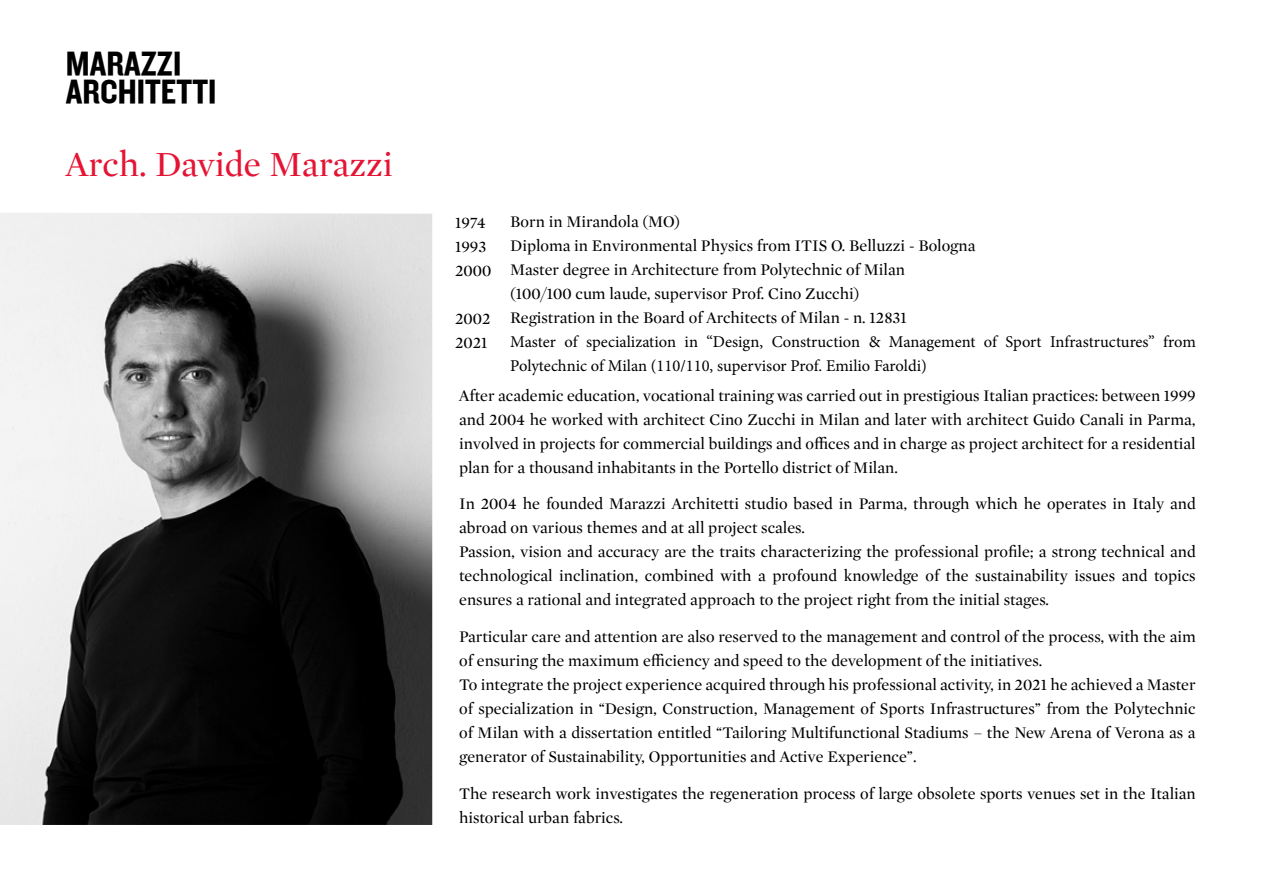
<style>
.page{position:relative;width:1263px;height:893px;background:#fff}
.page>*{position:absolute;margin:0;border:0;box-sizing:border-box;transform-origin:0 0}
.t1{font:36px "Mercury Display";color:#e51434}
.t2{font:34.8px/27.9px "Knockout HTF50 Welterweight";color:#000}
.t3{font:16.5px/24px "Mercury Display";color:#000}
.t4{font:16.5px/24px "Minion Pro";color:#000}
</style>
<div class="page">
<img style="left:0;top:213px;width:432px;height:612px">
<h2 class="t2" style="left:66px;top:50px;width:152px">MARAZZI<br>ARCHITETTI</h2>
<h1 class="t1" style="left:66px;top:139px;width:328px">Arch. Davide Marazzi</h1>
<p class="t3" style="left:510px;top:209px;width:467px">Born in Mirandola (MO)<br>Diploma in Environmental Physics from ITIS O. Belluzzi - Bologna Master degree in Architecture from Polytechnic of Milan<br>(100/100 cum laude, supervisor Prof. Cino Zucchi)<br>Registration in the Board of Architects of Milan - n. 12831</p>
<p class="t4" style="left:510px;top:329px;width:687px">Master of specialization in “Design, Construction &amp; Management of Sport Infrastructures” from<br>Polytechnic of Milan (110/110, supervisor Prof. Emilio Faroldi)</p>
<p class="t3" style="left:459px;top:382px;width:738px;text-align:justify">After academic education, vocational training was carried out in prestigious Italian practices: between 1999 and 2004 he worked with architect Cino Zucchi in Milan and later with architect Guido Canali in Parma, involved in projects for commercial buildings and offices and in charge as project architect for a residential plan for a thousand inhabitants in the Portello district of Milan.</p>
<p class="t3" style="left:459px;top:491px;width:738px">In 2004 he founded Marazzi Architetti studio based in Parma, through which he operates in Italy and abroad on various themes and at all project scales.<br>Passion, vision and accuracy are the traits characterizing the professional profile; a strong technical and technological inclination, combined with a profound knowledge of the sustainability issues and topics ensures a rational and integrated approach to the project right from the initial stages.</p>
<p class="t3" style="left:459px;top:624px;width:738px">Particular care and attention are also reserved to the management and control of the process, with the aim of ensuring the maximum efficiency and speed to the development of the initiatives.<br>To integrate the project experience acquired through his professional activity, in 2021 he achieved a Master of specialization in “Design, Construction, Management of Sports Infrastructures” from the Polytechnic of Milan with a dissertation entitled “Tailoring Multifunctional Stadiums – the New Arena of Verona as a generator of Sustainability, Opportunities and Active Experience”.</p>
<p class="t3" style="left:459px;top:781px;width:738px">The research work investigates the regeneration process of large obsolete sports venues set in the Italian historical urban fabrics.</p>
<p class="t3" style="left:455px;top:210px;width:38px">1974<br>1993<br>2000</p>
<p class="t3" style="left:455px;top:306px;width:37px">2002<br>2021</p>
</div>
